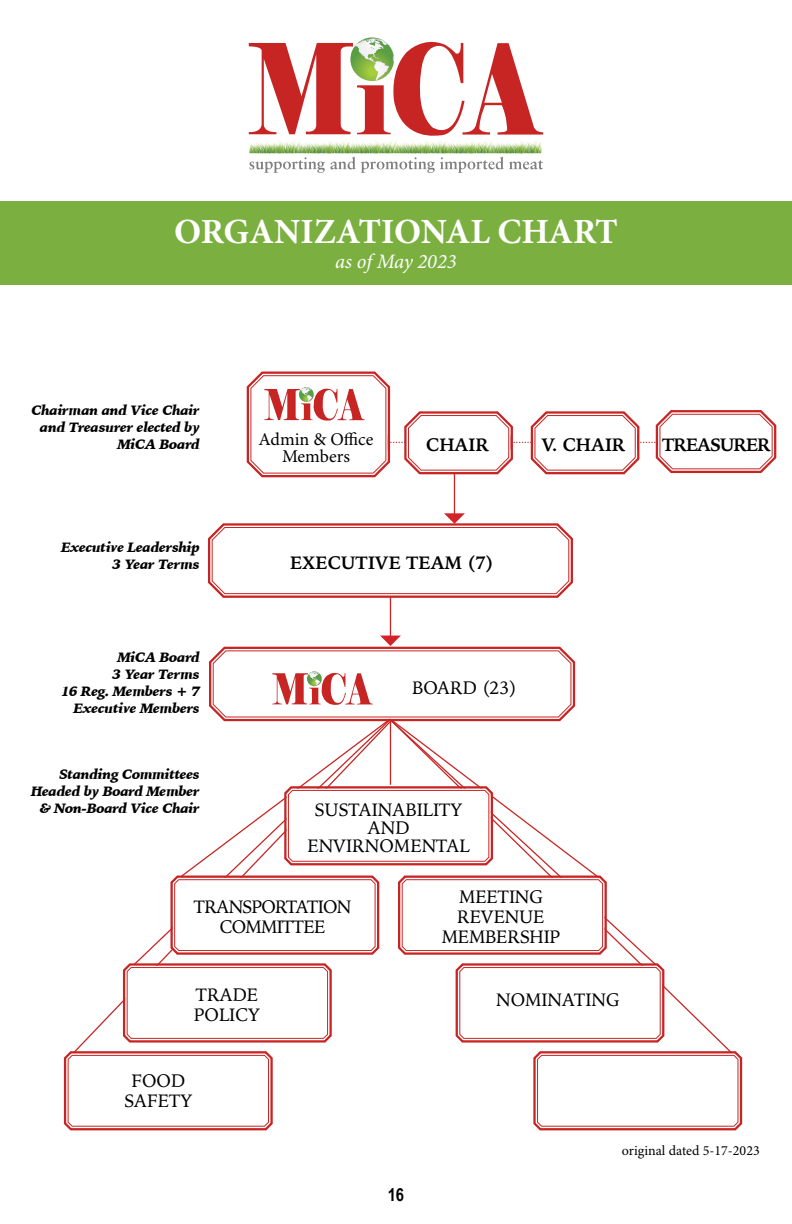
<style>
.page{position:relative;width:792px;height:1224px;background:#fff}
.page>*{position:absolute;margin:0;border:0;box-sizing:border-box;transform-origin:0 0}
.t1{font:700 35.4px "Minion Pro";color:#fff}
.t2{font:italic 20.6px "Minion Pro";color:#fff}
.t3{font:18px/20px "Iowan Old Style";color:#000;text-align:center}
.t4{font:700 18px "Iowan Old Style";color:#000}
.t5{font:18px/20px "Iowan Old Style";letter-spacing:-.04em;color:#000;text-align:center}
.t6{font:18px "Minion Pro";color:#000}
.t7{font:700 18px "Iowan Old Style";letter-spacing:-.06em;color:#000}
.t8{font:700 18px "Arial Narrow";color:#000}
.t9{font:italic 900 14px/16.8px "Iowan Old Style";letter-spacing:-.025em;color:#000;text-align:right}
.t10{font:14px "Minion Pro";color:#000}
</style>
<div class="page">
<div style="left:0;top:202px;width:792px;height:83px;background:#7bb041"></div>
<svg style="left:249px;top:37px;width:294px;height:136px"></svg>
<hr style="left:454px;top:473px;width:1px;height:49px;background:#c72524">
<svg style="left:208px;top:513px;width:365px;height:87px"></svg>
<hr style="left:390px;top:597px;width:1px;height:47px;background:#c72524">
<svg style="left:63px;top:636px;width:680px;height:495px"></svg>
<svg style="left:246px;top:371px;width:531px;height:108px"></svg>
<h1 class="t1" style="left:174px;top:211px;width:445px">ORGANIZATIONAL CHART</h1>
<h2 class="t2" style="left:335px;top:247px;width:123px">as of May 2023</h2>
<p class="t9" style="left:31px;top:402px;width:170px">Chairman and Vice Chair and Treasurer elected by<br>MiCA Board</p>
<p class="t9" style="left:61px;top:538px;width:140px">Executive Leadership<br>3 Year Terms</p>
<p class="t9" style="left:61px;top:649px;width:140px">MiCA Board<br>3 Year Terms<br>16 Reg. Members + 7<br>Executive Members</p>
<p class="t6" style="left:259px;top:429px;width:116px">Admin &amp; Office</p>
<p class="t4" style="left:426px;top:428px;width:64px">CHAIR</p>
<p class="t4" style="left:541px;top:428px;width:86px">V. CHAIR</p>
<p class="t7" style="left:662px;top:428px;width:110px">TREASURER</p>
<p class="t6" style="left:282px;top:445px;width:69px">Members</p>
<p class="t4" style="left:290px;top:547px;width:205px">EXECUTIVE TEAM (7)</p>
<p class="t3" style="left:412px;top:677px;width:106px">BOARD (23)</p>
<p class="t9" style="left:31px;top:766px;width:170px">Standing Committees<br>Headed by Board Member &amp; Non-Board Vice Chair</p>
<p class="t3" style="left:307px;top:800px;width:164px;line-height:18px">SUSTAINABILITY<br>AND<br>ENVIRNOMENTAL</p>
<p class="t3" style="left:442px;top:886px;width:120px">MEETING<br>REVENUE<br>MEMBERSHIP</p>
<p class="t5" style="left:194px;top:896px;width:159px">TRANSPORTATION<br>COMMITTEE</p>
<p class="t3" style="left:194px;top:984px;width:68px;text-align:left">TRADE<br>POLICY</p>
<p class="t3" style="left:124px;top:1070px;width:69px">FOOD<br>SAFETY</p>
<p class="t8" style="left:388px;top:1181px;width:18px">16</p>
<p class="t3" style="left:496px;top:989px;width:125px">NOMINATING</p>
<p class="t10" style="left:622px;top:1142px;width:140px">original dated 5-17-2023</p>
</div>
